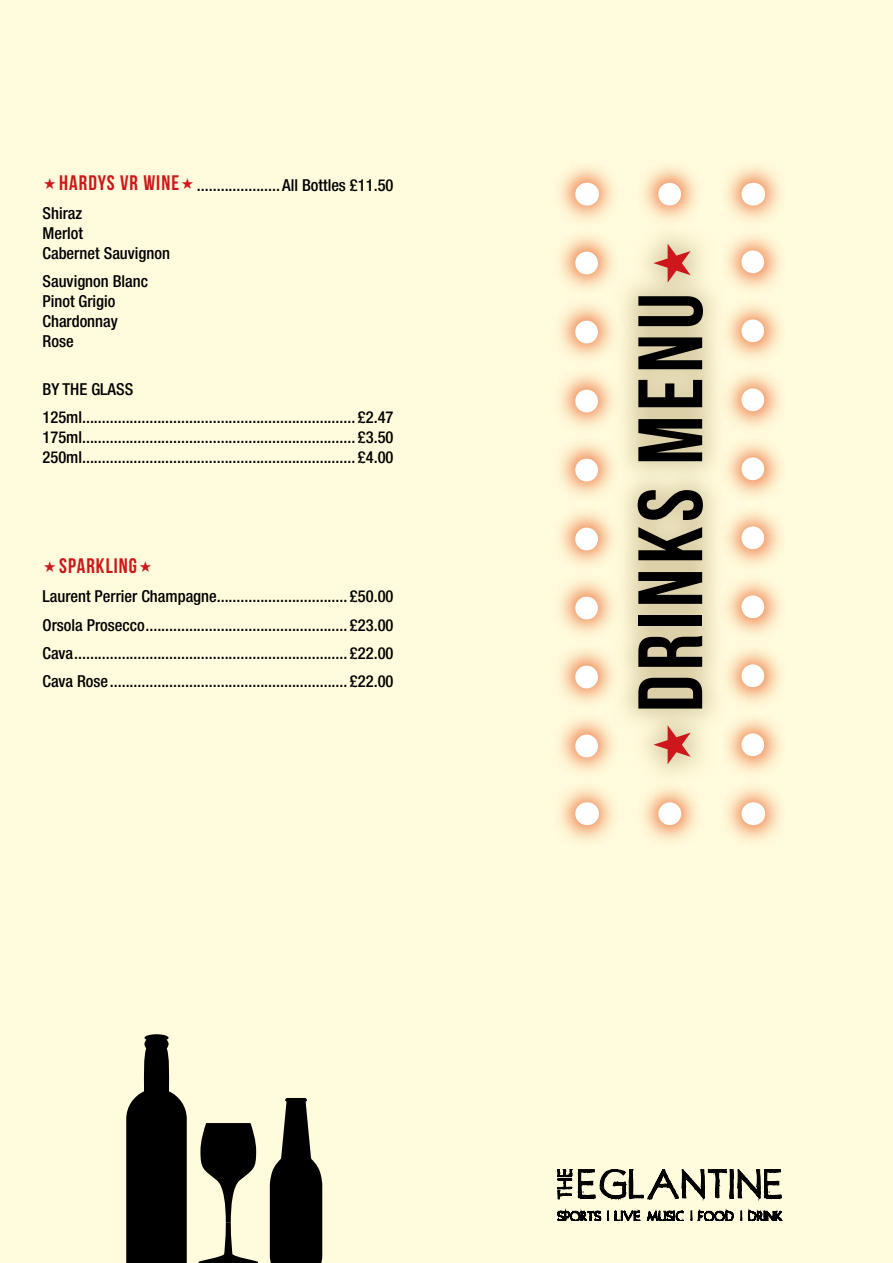
<style>
.page{position:relative;width:893px;height:1263px;background:#fffbdc}
.page>*{position:absolute;margin:0;border:0;box-sizing:border-box;transform-origin:0 0}
.t1{font:91.2px "Bebas Neue";letter-spacing:.05em;color:#000}
.t2{font:21px "Bebas Neue";letter-spacing:.05em;color:#cd171a}
.t3{font:500 condensed 16.5px/28.3px "Helvetica Neue";color:#000}
.s1{font-family:"Bebas Neue";font-weight:400;font-stretch:normal;font-size:21px;color:#cd171a}
</style>
<div class="page">
<svg style="left:557px;top:1169px;width:225px;height:51px"></svg>
<svg style="left:199px;top:1123px;width:59px;height:140px"></svg>
<svg style="left:126px;top:1034px;width:61px;height:229px"></svg>
<svg style="left:270px;top:1098px;width:52px;height:165px"></svg>
<div style="left:553px;top:161px;width:233px;height:687px;background:#e94e0f;opacity:.75"></div>
<svg style="left:670px;top:802px;width:41px;height:23px"></svg>
<svg style="left:741px;top:229px;width:23px;height:516px"></svg>
<svg style="left:628px;top:183px;width:42px;height:22px"></svg>
<svg style="left:575px;top:263px;width:23px;height:516px"></svg>
<svg style="left:753px;top:802px;width:1px;height:23px"></svg>
<svg style="left:753px;top:183px;width:1px;height:22px"></svg>
<svg style="left:587px;top:183px;width:1px;height:22px"></svg>
<svg style="left:587px;top:802px;width:1px;height:23px"></svg>
<svg style="left:653px;top:725px;width:38px;height:39px"></svg>
<svg style="left:653px;top:244px;width:38px;height:39px"></svg>
<p class="t3" style="left:43px;top:171px;width:353px;text-indent:17px"><span class="s1">HARDYS VR WINE</span> .....................All Bottles £11.50<br>Shiraz</p>
<p class="t3" style="left:43px;top:223px;width:129px;line-height:19.8px">Merlot<br>Cabernet Sauvignon</p>
<p class="t3" style="left:43px;top:271px;width:107px;line-height:19.8px">Sauvignon Blanc<br>Pinot Grigio<br>Chardonnay<br>Rose</p>
<p class="t3" style="left:43px;top:374px;width:353px">BY THE GLASS<br>125ml..................................................................... £2.47</p>
<p class="t3" style="left:43px;top:427px;width:353px;line-height:19.8px">175ml..................................................................... £3.50<br>250ml..................................................................... £4.00</p>
<p class="t2" style="left:59px;top:554px;width:79px">SPARKLING</p>
<p class="t3" style="left:43px;top:582px;width:353px;text-align:justify">Laurent Perrier Champagne................................. £50.00<br>Orsola Prosecco................................................... £23.00<br>Cava..................................................................... £22.00<br>Cava Rose............................................................ £22.00</p>
<h1 class="t1" style="left:621px;top:712px;width:421px;rotate:-90deg">DRINKS MENU</h1>
</div>
